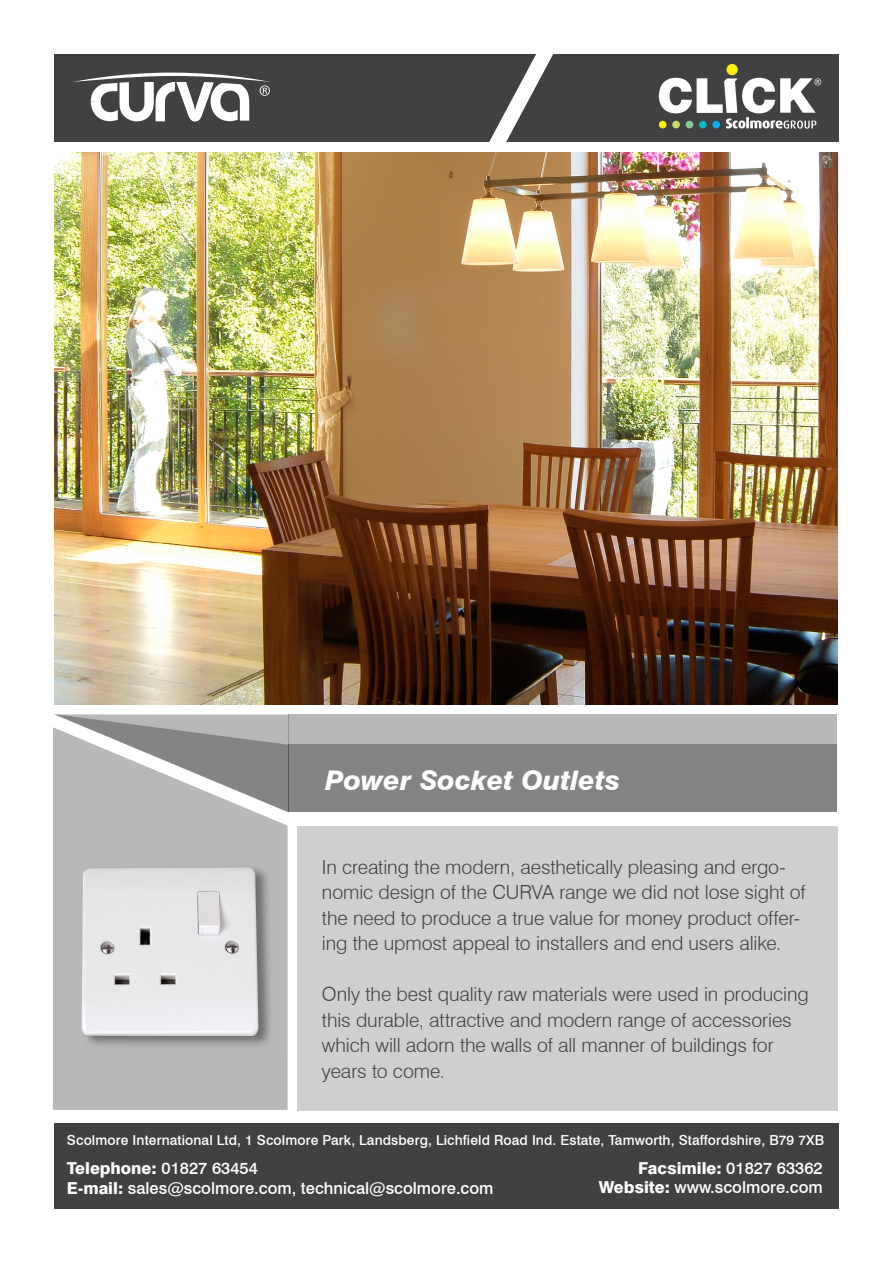
<style>
.page{position:relative;width:893px;height:1263px;background:#fff}
.page>*{position:absolute;margin:0;border:0;box-sizing:border-box;transform-origin:0 0}
.t1{font:italic 800 27px "Swiss 721 BT";color:#fff}
.t2{font:300 19.5px/25.5px "Swiss 721 BT";letter-spacing:-.005em;color:#434345}
.t3{font:500 16.5px/19.8px "Swiss 721 BT";color:#fff}
.t4{font:500 13.8px "Swiss 721 BT";letter-spacing:.01em;color:#fff}
.s1{font-weight:800}
</style>
<div class="page">
<div style="left:54px;top:1123px;width:785px;height:86px;background:#414042"></div>
<div style="left:54px;top:54px;width:785px;height:87px;background:#414042"></div>
<svg style="left:475px;top:54px;width:94px;height:99px"></svg>
<div style="left:726px;top:64px;width:12px;height:11px;background:#fff200;border-radius:50%"></div>
<svg style="left:659px;top:78px;width:162px;height:51px"></svg>
<svg style="left:73px;top:72px;width:197px;height:49px"></svg>
<img style="left:54px;top:153px;width:783px;height:551px">
<div style="left:289px;top:714px;width:548px;height:98px;background:#b8b8b8"></div>
<div style="left:289px;top:745px;width:548px;height:67px;background:#848484"></div>
<svg style="left:54px;top:714px;width:235px;height:98px"></svg>
<svg style="left:53px;top:727px;width:235px;height:383px;fill:#b8b8b8"></svg>
<div style="left:297px;top:826px;width:540px;height:284px;background:#cfcfcf"></div>
<div style="left:81px;top:864px;width:193px;height:184px;background:#000;opacity:.4"></div>
<img style="left:82px;top:868px;width:176px;height:168px">
<h1 class="t1" style="left:325px;top:764px;width:297px">Power Socket Outlets</h1>
<p class="t2" style="left:322px;top:854px;width:485px">In creating the modern, aesthetically pleasing and ergo&shy;nomic design of the CURVA range we did not lose sight of the need to produce a true value for money product offer&shy;ing the upmost appeal to installers and end users alike.</p>
<p class="t2" style="left:322px;top:981px;width:488px">Only the best quality raw materials were used in producing this durable, attractive and modern range of accessories which will adorn the walls of all manner of buildings for years to come.</p>
<p class="t4" style="left:67px;top:1132px;width:759px">Scolmore International Ltd, 1 Scolmore Park, Landsberg, Lichfield Road Ind. Estate, Tamworth, Staffordshire, B79 7XB</p>
<p class="t3" style="left:67px;top:1158px;width:428px"><span class="s1">Telephone:</span> 01827 63454<br><span class="s1">E-mail:</span> sales@scolmore.com, technical@scolmore.com</p>
<p class="t3" style="left:599px;top:1158px;width:226px;text-align:right"><span class="s1">Facsimile:</span> 01827 63362<br><span class="s1">Website:</span> www.scolmore.com</p>
</div>
